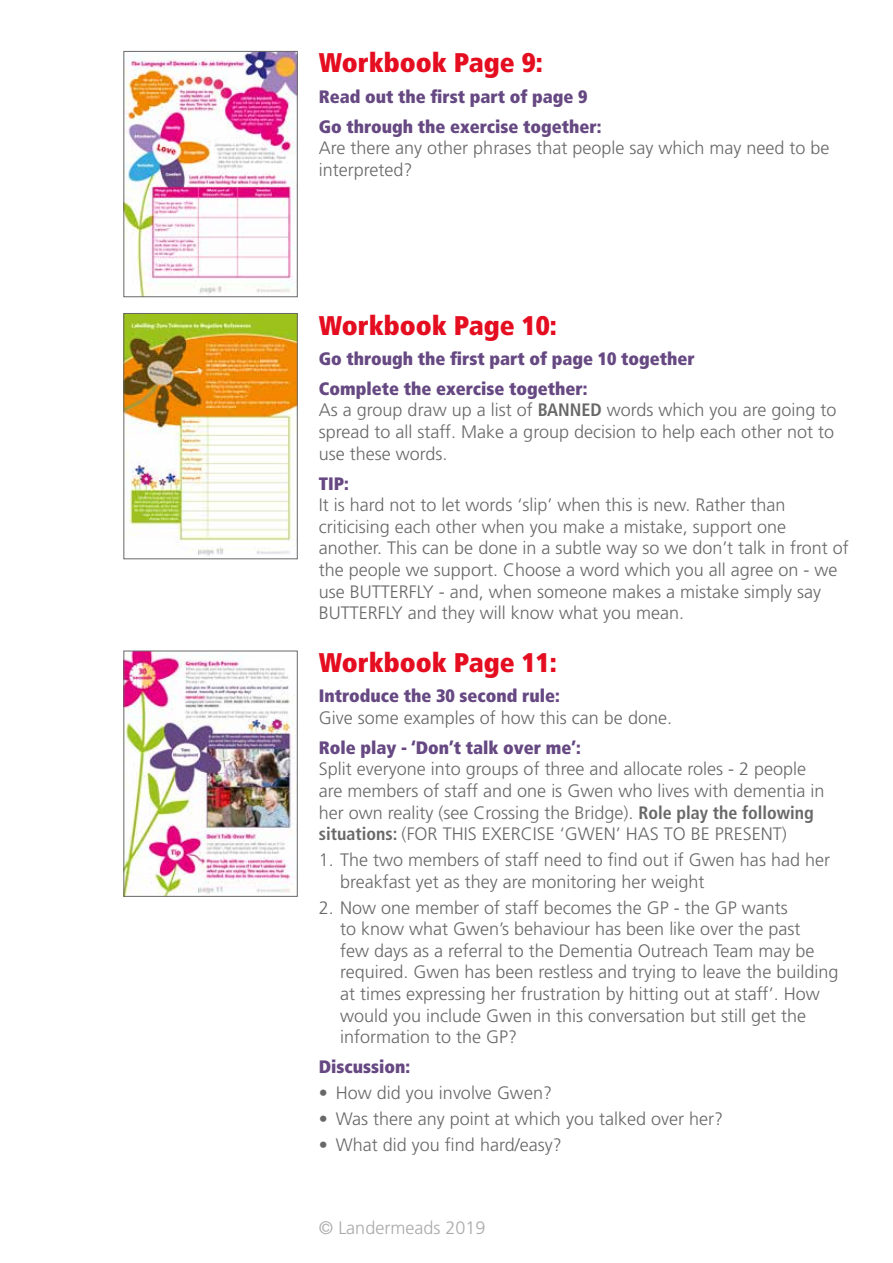
<style>
.page{position:relative;width:893px;height:1263px;background:#fff}
.page>*{position:absolute;margin:0;border:0;box-sizing:border-box;transform-origin:0 0}
.t1{font:900 condensed 27px "Frutiger";color:#e40e20}
.t2{font:300 18px/21.6px "Frutiger";color:#686868}
.t3{font:900 condensed 18px/30.2px "Frutiger";color:#664882}
.t4{font:300 18px "Frutiger";color:#aaa}
.s1{font-weight:700;font-stretch:condensed}
</style>
<div class="page">
<img style="left:125px;top:53px;width:171px;height:242px">
<div style="left:123px;top:51px;width:175px;height:246px;border:1px solid #686868"></div>
<img style="left:125px;top:315px;width:171px;height:241px">
<div style="left:123px;top:313px;width:175px;height:246px;border:1px solid #686868"></div>
<img style="left:125px;top:653px;width:171px;height:242px">
<div style="left:123px;top:651px;width:175px;height:246px;border:1px solid #686868"></div>
<h1 class="t1" style="left:319px;top:47px;width:225px">Workbook Page 9:</h1>
<p class="t3" style="left:319px;top:81px;width:284px">Read out the first part of page 9<br>Go through the exercise together:</p>
<p class="t2" style="left:319px;top:137px;width:512px">Are there any other phrases that people say which may need to be interpreted?</p>
<h1 class="t1" style="left:319px;top:309px;width:239px">Workbook Page 10:</h1>
<p class="t3" style="left:319px;top:343px;width:377px">Go through the first part of page 10 together<br>Complete the exercise together:</p>
<p class="t2" style="left:319px;top:399px;width:519px">As a group draw up a list of <span class="s1">BANNED</span> words which you are going to spread to all staff. Make a group decision to help each other not to use these words.</p>
<p class="t3" style="left:319px;top:468px;width:31px">TIP:</p>
<p class="t2" style="left:319px;top:494px;width:531px">It is hard not to let words ‘slip’ when this is new. Rather than criticising each other when you make a mistake, support one another. This can be done in a subtle way so we don’t talk in front of the people we support. Choose a word which you all agree on - we use BUTTERFLY - and, when someone makes a mistake simply say BUTTERFLY and they will know what you mean.</p>
<h1 class="t1" style="left:319px;top:646px;width:239px">Workbook Page 11:</h1>
<p class="t3" style="left:319px;top:681px;width:242px">Introduce the 30 second rule:</p>
<p class="t2" style="left:319px;top:707px;width:355px">Give some examples of how this can be done.</p>
<p class="t3" style="left:319px;top:732px;width:263px">Role play - ‘Don’t talk over me’:</p>
<p class="t2" style="left:319px;top:758px;width:507px">Split everyone into groups of three and allocate roles - 2 people are members of staff and one is Gwen who lives with dementia in her own reality (see Crossing the Bridge). <span class="s1">Role play the following situations:</span> (FOR THIS EXERCISE ‘GWEN’ HAS TO BE PRESENT)</p>
<p class="t2" style="left:340px;top:849px;width:491px;text-indent:-21px">1. The two members of staff need to find out if Gwen has had her breakfast yet as they are monitoring her weight</p>
<p class="t2" style="left:340px;top:896px;width:500px;text-indent:-21px">2. Now one member of staff becomes the GP - the GP wants<br>to know what Gwen’s behaviour has been like over the past<br>few days as a referral to the Dementia Outreach Team may be required. Gwen has been restless and trying to leave the building at times expressing her frustration by hitting out at staff’. How would you include Gwen in this conversation but still get the information to the GP?</p>
<p class="t3" style="left:319px;top:1052px;width:93px">Discussion:</p>
<p class="t2" style="left:319px;top:1082px;width:235px">• How did you involve Gwen?</p>
<p class="t2" style="left:319px;top:1108px;width:406px">• Was there any point at which you talked over her?</p>
<p class="t2" style="left:319px;top:1134px;width:244px">• What did you find hard/easy?</p>
<p class="t4" style="left:319px;top:1217px;width:168px">© Landermeads 2019</p>
</div>
